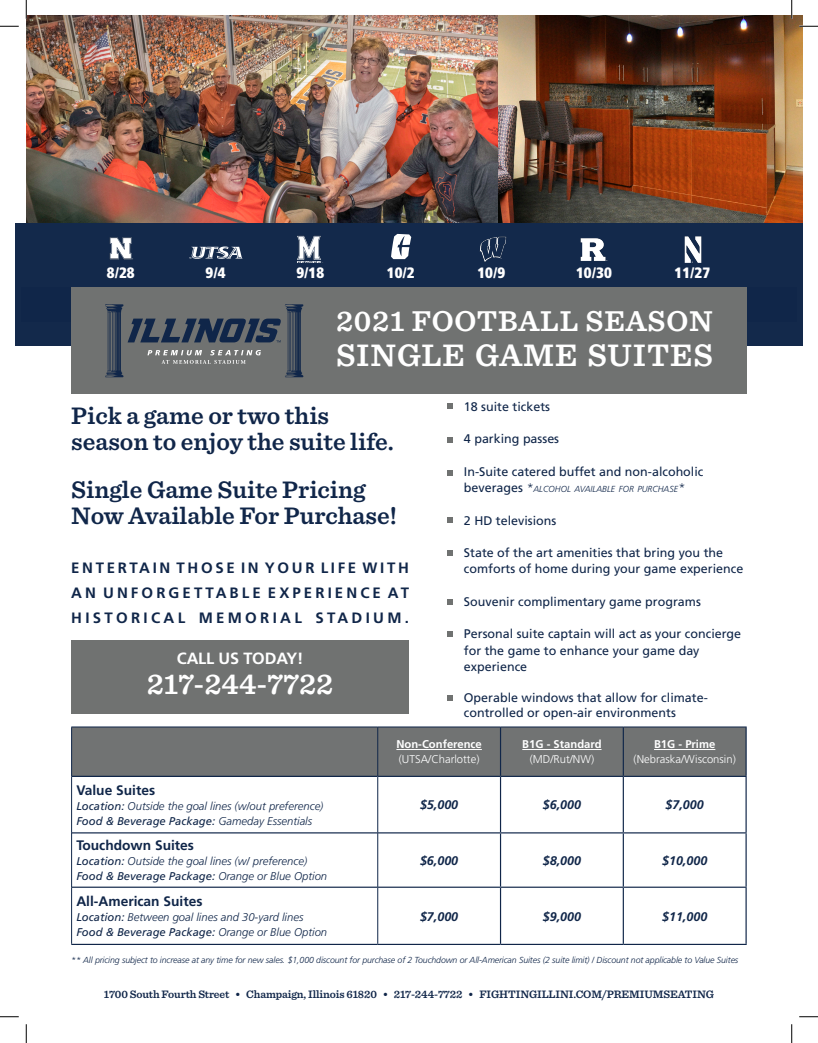
<style>
.page{position:relative;width:818px;height:1043px;background:#fff}
.page>*{position:absolute;margin:0;border:0;box-sizing:border-box;transform-origin:0 0}
.t1{font:600 32.5px "Sentinel";letter-spacing:.025em;color:#fff}
.t2{font:600 30px "Sentinel";letter-spacing:.025em;color:#fff}
.t3{font:600 30px "Sentinel";color:#fff}
.t4{font:600 25px/26.2px "Sentinel";color:#102649}
.t5{font:700 16.25px "Frutiger LT Std";letter-spacing:-.01em;color:#fff}
.t6{font:700 15px/25px "Frutiger LT Std";letter-spacing:.22em;color:#102649;text-align:justify}
.t7{font:900 condensed 15px "Frutiger LT Std";color:#fff}
.t8{font:700 13.75px "Frutiger LT Std";color:#102649}
.t9{font:12.5px/16.2px "Frutiger LT Std";color:#102649}
.t10{font:italic 700 12.5px "Frutiger LT Std";color:#102649}
.t11{font:italic 300 11.25px "Frutiger LT Std";color:#102649}
.t12{font:italic 11.25px "Frutiger LT Std";color:#102649}
.t13{font:600 11.25px "Sentinel";letter-spacing:-.01em;color:#102649}
.t14{font:300 11.25px "Frutiger LT Std";color:#fff}
.t15{font:700 11.25px "Frutiger LT Std";color:#fff}
.t16{font:italic 300 8.75px "Frutiger LT Std";letter-spacing:-.01em;color:#102649}
.t17{font:italic 300 8.75px "Frutiger LT Std";color:#102649}
.s1{font-weight:400;font-style:normal;font-size:12.5px}
.s2{font-size:12.5px}
.s3{font-weight:400}
.s4{font-weight:300}
</style>
<div class="page">
<div style="left:15px;top:15px;width:787px;height:1013px;background:#13294b"></div>
<div style="left:15px;top:346px;width:787px;height:682px;background:#fff"></div>
<div style="left:72px;top:727px;width:673px;height:48px;background:#717373"></div>
<svg style="left:72px;top:777px;width:306px;height:166px"></svg>
<hr style="left:71px;top:776px;width:1px;height:56px;background:#102649">
<hr style="left:72px;top:832px;width:305px;height:1px;background:#102649">
<hr style="left:71px;top:833px;width:1px;height:54px;background:#102649">
<hr style="left:72px;top:886px;width:305px;height:1px;background:#102649">
<hr style="left:71px;top:887px;width:1px;height:56px;background:#102649">
<hr style="left:71px;top:943px;width:307px;height:2px;background:#102649">
<hr style="left:378px;top:943px;width:122px;height:2px;background:#102649">
<hr style="left:500px;top:943px;width:123px;height:2px;background:#102649">
<hr style="left:623px;top:943px;width:123px;height:2px;background:#102649">
<hr style="left:378px;top:832px;width:122px;height:1px;background:#102649">
<hr style="left:500px;top:832px;width:123px;height:1px;background:#102649">
<hr style="left:623px;top:832px;width:123px;height:1px;background:#102649">
<hr style="left:378px;top:886px;width:122px;height:1px;background:#102649">
<hr style="left:500px;top:886px;width:123px;height:1px;background:#102649">
<hr style="left:623px;top:886px;width:123px;height:1px;background:#102649">
<hr style="left:71px;top:726px;width:307px;height:1px;background:#102649">
<hr style="left:71px;top:727px;width:1px;height:49px;background:#102649">
<hr style="left:72px;top:775px;width:305px;height:2px;background:#102649">
<hr style="left:378px;top:775px;width:122px;height:2px;background:#102649">
<hr style="left:500px;top:775px;width:123px;height:2px;background:#102649">
<hr style="left:623px;top:775px;width:123px;height:2px;background:#102649">
<hr style="left:623px;top:726px;width:123px;height:1px;background:#102649">
<hr style="left:745px;top:727px;width:1px;height:48px;background:#102649">
<hr style="left:745px;top:777px;width:1px;height:55px;background:#102649">
<hr style="left:745px;top:833px;width:1px;height:53px;background:#102649">
<hr style="left:745px;top:887px;width:1px;height:56px;background:#102649">
<hr style="left:500px;top:726px;width:123px;height:1px;background:#102649">
<hr style="left:622px;top:727px;width:2px;height:48px;background:#102649">
<hr style="left:622px;top:777px;width:2px;height:55px;background:#102649">
<hr style="left:622px;top:833px;width:2px;height:53px;background:#102649">
<hr style="left:622px;top:887px;width:2px;height:56px;background:#102649">
<hr style="left:378px;top:726px;width:122px;height:1px;background:#102649">
<hr style="left:377px;top:727px;width:1px;height:49px;background:#102649">
<hr style="left:377px;top:776px;width:1px;height:56px;background:#102649">
<hr style="left:377px;top:833px;width:1px;height:54px;background:#102649">
<hr style="left:377px;top:887px;width:1px;height:56px;background:#102649">
<hr style="left:500px;top:727px;width:1px;height:48px;background:#102649">
<hr style="left:500px;top:777px;width:1px;height:55px;background:#102649">
<hr style="left:500px;top:833px;width:1px;height:53px;background:#102649">
<hr style="left:500px;top:887px;width:1px;height:56px;background:#102649">
<hr style="left:396px;top:749px;width:86px;height:1px;background:#fff">
<hr style="left:522px;top:749px;width:79px;height:1px;background:#fff">
<hr style="left:654px;top:749px;width:61px;height:1px;background:#fff">
<div style="left:71px;top:639px;width:338px;height:74px;background:#707271"></div>
<svg style="left:447px;top:404px;width:5px;height:5px"></svg>
<svg style="left:447px;top:437px;width:5px;height:5px"></svg>
<svg style="left:447px;top:470px;width:5px;height:5px"></svg>
<svg style="left:447px;top:517px;width:5px;height:6px"></svg>
<svg style="left:447px;top:550px;width:5px;height:6px"></svg>
<svg style="left:447px;top:599px;width:5px;height:6px"></svg>
<svg style="left:447px;top:631px;width:5px;height:6px"></svg>
<svg style="left:447px;top:695px;width:5px;height:5px"></svg>
<div style="left:71px;top:288px;width:675px;height:106px;background:#707271"></div>
<svg style="left:105px;top:304px;width:199px;height:73px"></svg>
<img style="left:109px;top:237px;width:24px;height:23px">
<img style="left:296px;top:236px;width:27px;height:27px">
<img style="left:480px;top:236px;width:27px;height:26px">
<img style="left:580px;top:238px;width:28px;height:23px">
<img style="left:684px;top:236px;width:18px;height:27px">
<svg style="left:391px;top:234px;width:20px;height:25px"></svg>
<svg style="left:189px;top:246px;width:54px;height:13px"></svg>
<img style="left:497px;top:15px;width:305px;height:207px">
<div style="left:15px;top:15px;width:482px;height:207px;background:#fff"></div>
<img style="left:27px;top:15px;width:470px;height:207px">
<svg style="left:0;top:25px;width:19px;height:2px"></svg>
<svg style="left:799px;top:25px;width:19px;height:2px"></svg>
<svg style="left:0;top:1016px;width:19px;height:1px"></svg>
<svg style="left:799px;top:1016px;width:19px;height:1px"></svg>
<svg style="left:25px;top:0;width:2px;height:19px"></svg>
<svg style="left:25px;top:1024px;width:2px;height:18px"></svg>
<svg style="left:790px;top:0;width:2px;height:19px"></svg>
<svg style="left:791px;top:1024px;width:1px;height:18px"></svg>
<p class="t7" style="left:107px;top:263px;width:29px">8/28</p>
<p class="t7" style="left:205px;top:263px;width:22px">9/4</p>
<p class="t7" style="left:296px;top:263px;width:29px">9/18</p>
<p class="t7" style="left:387px;top:263px;width:29px">10/2</p>
<p class="t7" style="left:477px;top:263px;width:29px">10/9</p>
<p class="t7" style="left:576px;top:263px;width:37px">10/30</p>
<p class="t7" style="left:674px;top:263px;width:37px">11/27</p>
<p class="t2" style="left:336px;top:298px;width:378px">2021 FOOTBALL SEASON</p>
<p class="t1" style="left:336px;top:330px;width:378px">SINGLE GAME SUITES</p>
<p class="t4" style="left:71px;top:401px;width:324px">Pick a game or two this season to enjoy the suite life.</p>
<p class="t4" style="left:71px;top:475px;width:327px">Single Game Suite Pricing<br>Now Available For Purchase!</p>
<p class="t6" style="left:71px;top:555px;width:339px">ENTERTAIN THOSE IN YOUR LIFE WITH AN UNFORGETTABLE EXPERIENCE AT HISTORICAL MEMORIAL STADIUM.</p>
<p class="t5" style="left:177px;top:649px;width:128px">CALL US TODAY!</p>
<p class="t3" style="left:147px;top:661px;width:188px">217-244-7722</p>
<p class="t9" style="left:464px;top:398px;width:88px">18 suite tickets</p>
<p class="t9" style="left:464px;top:431px;width:97px">4 parking passes</p>
<p class="t9" style="left:464px;top:463px;width:241px">In-Suite catered buffet and non-alcoholic</p>
<p class="t17" style="left:464px;top:484px;width:223px"><span class="s1">beverages</span> <span class="s2">*</span>ALCOHOL AVAILABLE FOR PURCHASE<span class="s2">*</span></p>
<p class="t9" style="left:464px;top:512px;width:94px">2 HD televisions</p>
<p class="t9" style="left:464px;top:544px;width:281px">State of the art amenities that bring you the comforts of home during your game experience</p>
<p class="t9" style="left:464px;top:593px;width:238px">Souvenir complimentary game programs</p>
<p class="t9" style="left:464px;top:626px;width:279px">Personal suite captain will act as your concierge for the game to enhance your game day experience</p>
<p class="t9" style="left:464px;top:690px;width:245px;line-height:15px">Operable windows that allow for climate&shy;controlled or open-air environments</p>
<p class="t8" style="left:76px;top:782px;width:80px">Value Suites</p>
<p class="t11" style="left:76px;top:799px;width:248px"><span class="s3">Location:</span> Outside the goal lines (w/out preference)</p>
<p class="t12" style="left:76px;top:814px;width:237px">Food &amp; Beverage Package: <span class="s4">Gameday Essentials</span></p>
<p class="t8" style="left:76px;top:837px;width:119px">Touchdown Suites</p>
<p class="t11" style="left:76px;top:854px;width:232px"><span class="s3">Location:</span> Outside the goal lines (w/ preference)</p>
<p class="t12" style="left:76px;top:869px;width:252px">Food &amp; Beverage Package: <span class="s4">Orange or Blue Option</span></p>
<p class="t15" style="left:396px;top:738px;width:87px">Non-Conference</p>
<p class="t14" style="left:399px;top:753px;width:82px">(UTSA/Charlotte)</p>
<p class="t15" style="left:522px;top:738px;width:81px">B1G - Standard</p>
<p class="t14" style="left:529px;top:753px;width:66px">(MD/Rut/NW)</p>
<p class="t15" style="left:654px;top:738px;width:63px">B1G - Prime</p>
<p class="t14" style="left:633px;top:753px;width:104px">(Nebraska/Wisconsin)</p>
<p class="t10" style="left:420px;top:797px;width:40px">$5,000</p>
<p class="t10" style="left:542px;top:797px;width:40px">$6,000</p>
<p class="t10" style="left:665px;top:797px;width:40px">$7,000</p>
<p class="t10" style="left:420px;top:853px;width:40px">$6,000</p>
<p class="t10" style="left:542px;top:853px;width:40px">$8,000</p>
<p class="t10" style="left:662px;top:853px;width:47px">$10,000</p>
<p class="t8" style="left:76px;top:893px;width:128px">All-American Suites</p>
<p class="t11" style="left:76px;top:910px;width:228px"><span class="s3">Location:</span> Between goal lines and 30-yard lines</p>
<p class="t12" style="left:76px;top:925px;width:252px">Food &amp; Beverage Package: <span class="s4">Orange or Blue Option</span></p>
<p class="t10" style="left:420px;top:908px;width:40px">$7,000</p>
<p class="t10" style="left:542px;top:908px;width:40px">$9,000</p>
<p class="t10" style="left:662px;top:908px;width:47px">$11,000</p>
<p class="t16" style="left:71px;top:954px;width:668px">** All pricing subject to increase at any time for new sales. $1,000 discount for purchase of 2 Touchdown or All-American Suites (2 suite limit) / Discount not applicable to Value Suites</p>
<p class="t13" style="left:104px;top:985px;width:611px">1700 South Fourth Street • Champaign, Illinois 61820 • 217-244-7722 • FIGHTINGILLINI.COM/PREMIUMSEATING</p>
</div>
